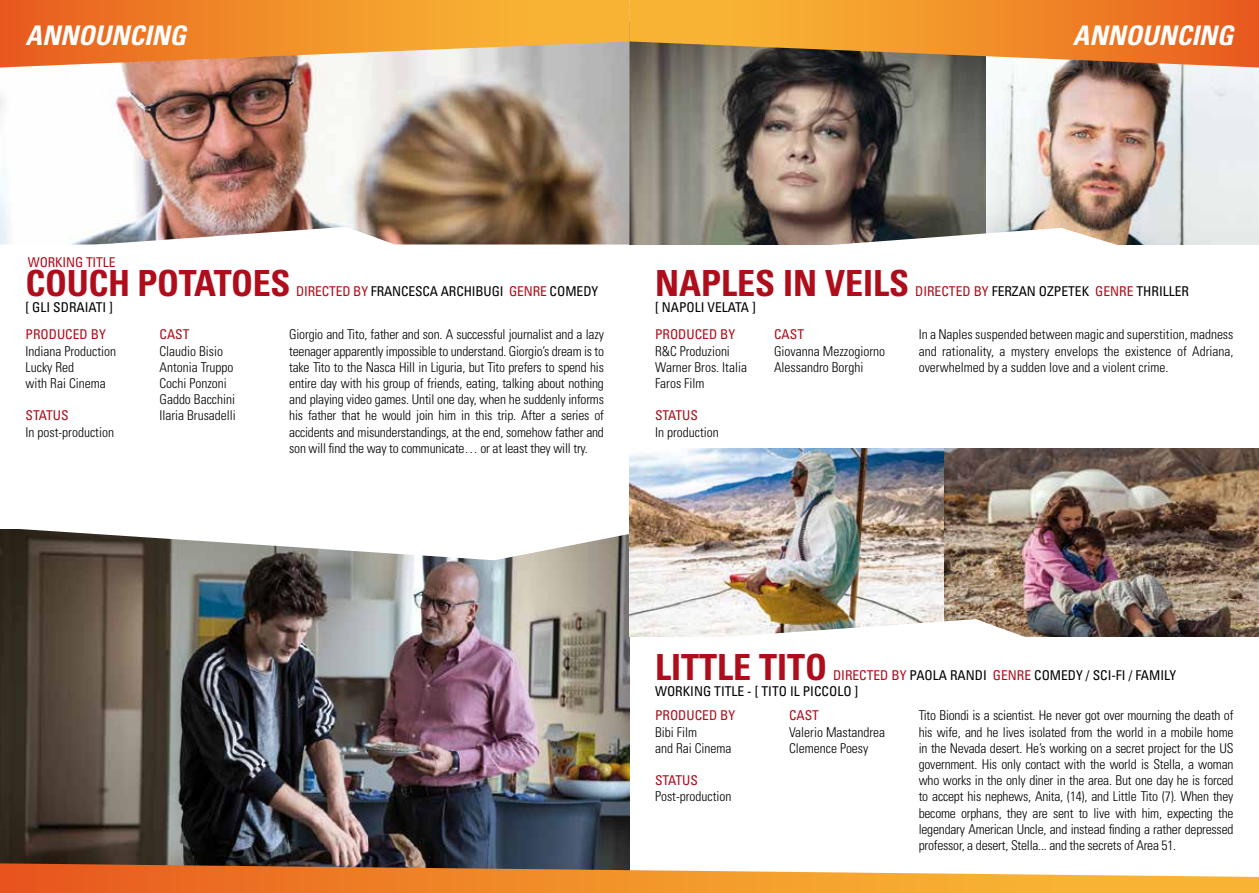
<style>
.page{position:relative;width:1259px;height:893px;background:#fff}
.page>*{position:absolute;margin:0;border:0;box-sizing:border-box;transform-origin:0 0}
.t1{font:700 condensed 36px "Univers LT Std";letter-spacing:-.01em;color:#ae0e1b}
.t2{font:italic 700 condensed 27px "Univers LT Std";color:#fff}
.t3{font:300 condensed 13.5px/16.2px "Univers LT Std";color:#000}
.t4{font:condensed 13.5px/16.2px "Univers LT Std";color:#000}
.t5{font:condensed 13.5px "Univers LT Std";color:#ae0e1b}
.s1{color:#ae0e1b}
</style>
<div class="page">
<img style="left:0;top:529px;width:629px;height:334px">
<svg style="left:10px;top:529px;width:619px;height:31px"></svg>
<img style="left:629px;top:68px;width:357px;height:176px">
<img style="left:986px;top:68px;width:273px;height:176px">
<img style="left:808px;top:228px;width:315px;height:17px">
<img style="left:0;top:68px;width:629px;height:176px">
<img style="left:83px;top:227px;width:315px;height:18px">
<img style="left:629px;top:449px;width:315px;height:188px">
<img style="left:944px;top:449px;width:315px;height:188px">
<img style="left:712px;top:619px;width:315px;height:18px">
<svg style="left:0;top:863px;width:1259px;height:30px"></svg>
<svg style="left:0;top:0;width:1259px;height:68px;background:#e08e3e"></svg>
<h2 class="t2" style="left:26px;top:19px;width:162px">ANNOUNCING</h2>
<h2 class="t2" style="left:1073px;top:19px;width:162px">ANNOUNCING</h2>
<p class="t5" style="left:28px;top:254px;width:89px">WORKING TITLE</p>
<h1 class="t1" style="left:26px;top:261px;width:267px">COUCH POTATOES</h1>
<p class="t4" style="left:296px;top:283px;width:304px"><span class="s1">DIRECTED BY</span> FRANCESCA ARCHIBUGI <span class="s1">GENRE</span> COMEDY</p>
<p class="t4" style="left:26px;top:299px;width:89px">[ GLI SD RAIATI ]</p>
<p class="t5" style="left:26px;top:326px;width:82px">PROD UCED BY</p>
<p class="t3" style="left:26px;top:343px;width:92px">Indiana Production<br>Lucky Red<br>with Rai Cinema</p>
<p class="t5" style="left:26px;top:407px;width:45px">STATUS</p>
<p class="t3" style="left:26px;top:424px;width:90px">In post-production</p>
<p class="t5" style="left:159px;top:326px;width:32px">CAST</p>
<p class="t3" style="left:159px;top:343px;width:78px">Claudio Bisio<br>Antonia Truppo<br>Cochi Ponzoni<br>Gaddo Bacchini<br>Ilaria Brusadelli</p>
<p class="t3" style="left:289px;top:326px;width:316px;text-align:justify">Giorgio and Tito, father and son. A successful journalist and a lazy teenager apparently impossible to understand. Giorgio’s dream is to take Tito to the Nasca Hill in Liguria, but Tito prefers to spend his entire day with his group of friends, eating, talking about nothing and playing video games. Until one day, when he suddenly informs his father that he would join him in this trip. After a series of accidents and misunderstandings, at the end, somehow father and son will find the way to communicate… or at least they will try.</p>
<h1 class="t1" style="left:655px;top:261px;width:21px">NAPLES</h1>
<h1 class="t1" style="left:783px;top:261px;width:79px">IN VEILS</h1>
<p class="t4" style="left:655px;top:299px;width:102px">[ NAPOLI VELATA ]</p>
<p class="t5" style="left:655px;top:326px;width:82px">PROD UCED BY</p>
<p class="t3" style="left:655px;top:343px;width:93px">R&amp;C Produzioni<br>Warner Bros. Italia<br>Faros Film</p>
<p class="t5" style="left:655px;top:407px;width:45px">STATUS</p>
<p class="t3" style="left:655px;top:424px;width:65px">In production</p>
<p class="t5" style="left:774px;top:326px;width:32px">CAST</p>
<p class="t3" style="left:774px;top:343px;width:112px">Giovanna Mezzogiorno<br>Alessandro Borghi</p>
<p class="t4" style="left:915px;top:283px;width:275px"><span class="s1">DIRECTED BY</span> FERZAN OZPETEK <span class="s1">GENRE</span> THRILLER</p>
<p class="t3" style="left:918px;top:326px;width:316px;text-align:justify">In a Naples suspended between magic and superstition, madness and rationality, a mystery envelops the existence of Adriana, overwhelmed by a sudden love and a violent crime.</p>
<h1 class="t1" style="left:655px;top:645px;width:17px">LITTLE</h1>
<h1 class="t1" style="left:759px;top:645px;width:18px">TITO</h1>
<p class="t4" style="left:655px;top:666px;width:522px;text-indent:178px"><span class="s1">DIRECTED BY</span> PAOLA RAND I <span class="s1">GENRE</span> COMEDY / SCI-FI / FAMILY<br>WORKING TITLE - [ TITO IL PICCOLO ]</p>
<p class="t5" style="left:655px;top:707px;width:82px">PROD UCED BY</p>
<p class="t3" style="left:655px;top:724px;width:78px">Bibi Film<br>and Rai Cinema</p>
<p class="t5" style="left:655px;top:772px;width:45px">STATUS</p>
<p class="t3" style="left:655px;top:789px;width:78px">Post-production</p>
<p class="t5" style="left:789px;top:707px;width:32px">CAST</p>
<p class="t3" style="left:789px;top:724px;width:98px">Valerio Mastandrea<br>Clemence Poesy</p>
<p class="t3" style="left:918px;top:708px;width:316px;text-align:justify">Tito Biondi is a scientist. He never got over mourning the death of his wife, and he lives isolated from the world in a mobile home in the Nevada desert. He’s working on a secret project for the US government. His only contact with the world is Stella, a woman who works in the only diner in the area. But one day he is forced to accept his nephews, Anita, (14), and Little Tito (7). When they become orphans, they are sent to live with him, expecting the legendary American Uncle, and instead finding a rather depressed professor, a desert, Stella... and the secrets of Area 51.</p>
</div>
